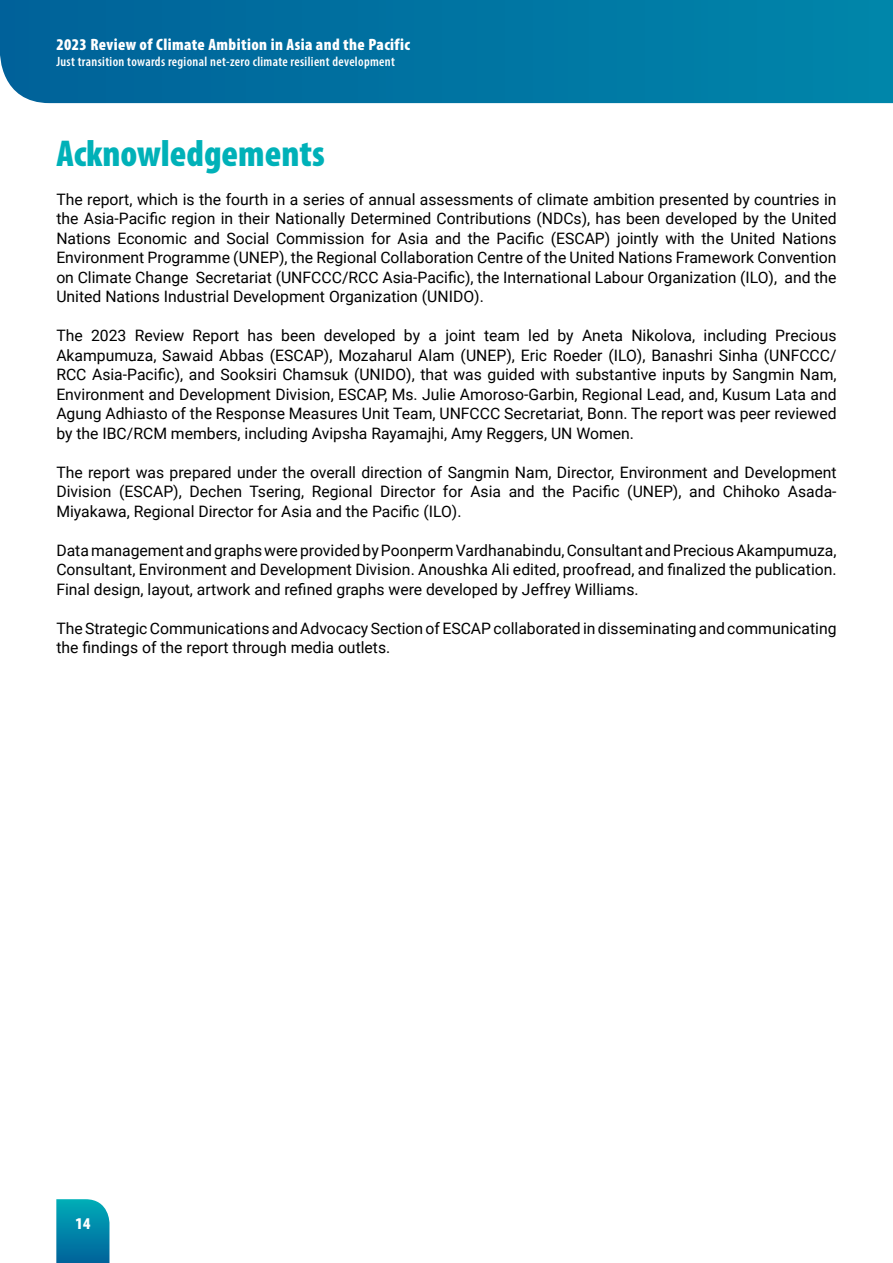
<style>
.page{position:relative;width:893px;height:1263px;background:#fff}
.page>*{position:absolute;margin:0;border:0;box-sizing:border-box;transform-origin:0 0}
.t1{font:900 condensed 37.5px "Myriad Pro";color:#00b1b8}
.t2{font:900 condensed 16.5px "Myriad Pro";letter-spacing:.025em;color:#fff}
.t3{font:15.75px/19.5px "Roboto";color:#000;text-align:justify}
.t4{font:600 condensed 13.5px "Myriad Pro";letter-spacing:.025em;color:#fff}
</style>
<div class="page">
<svg style="left:56px;top:1199px;width:53px;height:64px;background:#0a8aac"></svg>
<svg style="left:0;top:0;width:893px;height:103px;background:#0174a2"></svg>
<p class="t2" style="left:56px;top:35px;width:355px">2023 Review of Climate Ambition in Asia and the Pacific</p>
<p class="t4" style="left:56px;top:53px;width:340px">Just transition towards regional net-zero climate resilient development</p>
<h1 class="t1" style="left:56px;top:132px;width:270px">Acknowledgements</h1>
<p class="t3" style="left:56px;top:189px;width:782px">The report, which is the fourth in a series of annual assessments of climate ambition presented by countries in the Asia-Pacific region in their Nationally Determined Contributions (NDCs), has been developed by the United Nations Economic and Social Commission for Asia and the Pacific (ESCAP) jointly with the United Nations Environment Programme (UNEP), the Regional Collaboration Centre of the United Nations Framework Convention on Climate Change Secretariat (UNFCCC/RCC Asia-Pacific), the International Labour Organization (ILO), and the United Nations Industrial Development Organization (UNIDO).</p>
<p class="t3" style="left:56px;top:325px;width:782px">The 2023 Review Report has been developed by a joint team led by Aneta Nikolova, including Precious Akampumuza, Sawaid Abbas (ESCAP), Mozaharul Alam (UNEP), Eric Roeder (ILO), Banashri Sinha (UNFCCC/ RCC Asia-Pacific), and Sooksiri Chamsuk (UNIDO), that was guided with substantive inputs by Sangmin Nam, Environment and Development Division, ESCAP, Ms. Julie Amoroso-Garbin, Regional Lead, and, Kusum Lata and Agung Adhiasto of the Response Measures Unit Team, UNFCCC Secretariat, Bonn. The report was peer reviewed by the IBC/RCM members, including Avipsha Rayamajhi, Amy Reggers, UN Women.</p>
<p class="t3" style="left:56px;top:462px;width:782px">The report was prepared under the overall direction of Sangmin Nam, Director, Environment and Development Division (ESCAP), Dechen Tsering, Regional Director for Asia and the Pacific (UNEP), and Chihoko Asada-Miyakawa, Regional Director for Asia and the Pacific (ILO).</p>
<p class="t3" style="left:56px;top:540px;width:782px">Data management and graphs were provided by Poonperm Vardhanabindu, Consultant and Precious Akampumuza, Consultant, Environment and Development Division. Anoushka Ali edited, proofread, and finalized the publication.<br>Final design, layout, artwork and refined graphs were developed by Jeffrey Williams.</p>
<p class="t3" style="left:56px;top:618px;width:782px">The Strategic Communications and Advocacy Section of ESCAP collaborated in disseminating and communicating the findings of the report through media outlets.</p>
<p class="t2" style="left:75px;top:1214px;width:17px">14</p>
</div>
